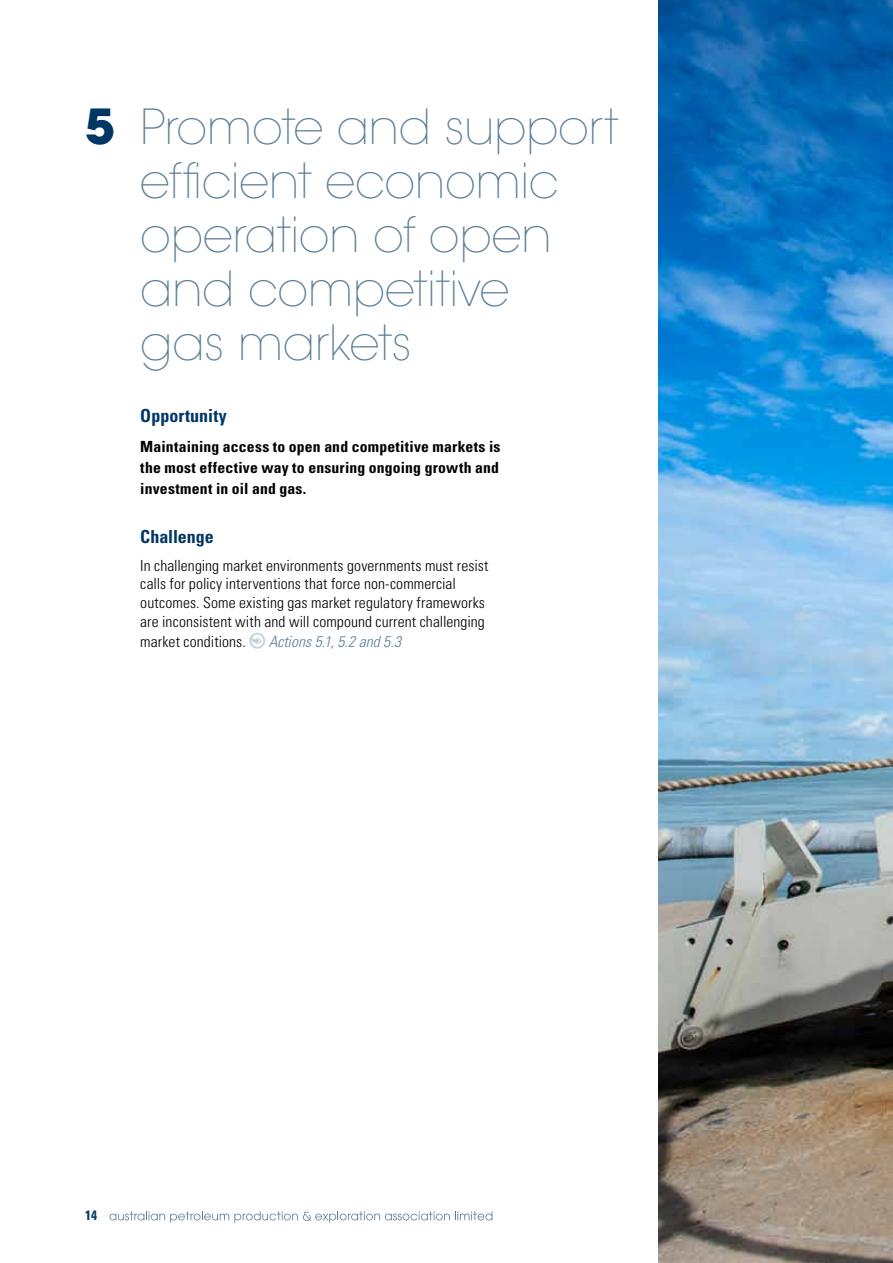
<style>
.page{position:relative;width:893px;height:1263px;background:#fff}
.page>*{position:absolute;margin:0;border:0;box-sizing:border-box;transform-origin:0 0}
.Head_2{font:200 48px/54px "Avant Garde";letter-spacing:-.01em;color:#5b7e96}
.Intro_2_dark{font:700 condensed 18px "Univers LT Std";color:#003764}
.Body{font:300 condensed 15.3px/18.8px "Univers LT Std";letter-spacing:.005em;color:#000}
.Opportunity_text_bla{font:700 condensed 15.3px/21px "Univers LT Std";letter-spacing:.01em;color:#000;text-align:justify}
.Body-2{font:italic 300 condensed 15.3px "Univers LT Std";letter-spacing:.005em;color:#5b7e96}
.t1{font:700 condensed 13.5px "Univers LT Std";color:#003764}
.s1{font-weight:700;color:#003764}
</style>
<div class="page">
<img style="left:658px;top:0;width:235px;height:1263px">
<div style="left:249px;top:633px;width:16px;height:16px;border:2px solid #c6d2da;border-radius:50%"></div>
<svg style="left:251px;top:635px;width:11px;height:10px"></svg>
<svg style="left:109px;top:1211px;width:383px;height:11px"></svg>
<p class="Head_2" style="left:140px;top:101px;width:480px;text-indent:-55px"><span class="s1">5</span> Promote and support efficient economic operation of open and competitive<br>gas markets</p>
<p class="Intro_2_dark" style="left:140px;top:405px;width:88px">Opportunity</p>
<p class="Opportunity_text_bla" style="left:140px;top:436px;width:362px">Maintaining access to open and competitive markets is the most effective way to ensuring ongoing growth and investment in oil and gas.</p>
<p class="Intro_2_dark" style="left:140px;top:526px;width:75px">Challenge</p>
<p class="Body" style="left:140px;top:556px;width:350px">In challenging market environments governments must resist calls for policy interventions that force non‑commercial outcomes. Some existing gas market regulatory frameworks are inconsistent with and will compound current challenging</p>
<p class="Body" style="left:140px;top:632px;width:107px">market conditions.</p>
<p class="Body-2" style="left:269px;top:632px;width:134px">Actions 5.1, 5.2 and 5.3</p>
<p class="t1" style="left:85px;top:1207px;width:13px">14</p>
</div>
